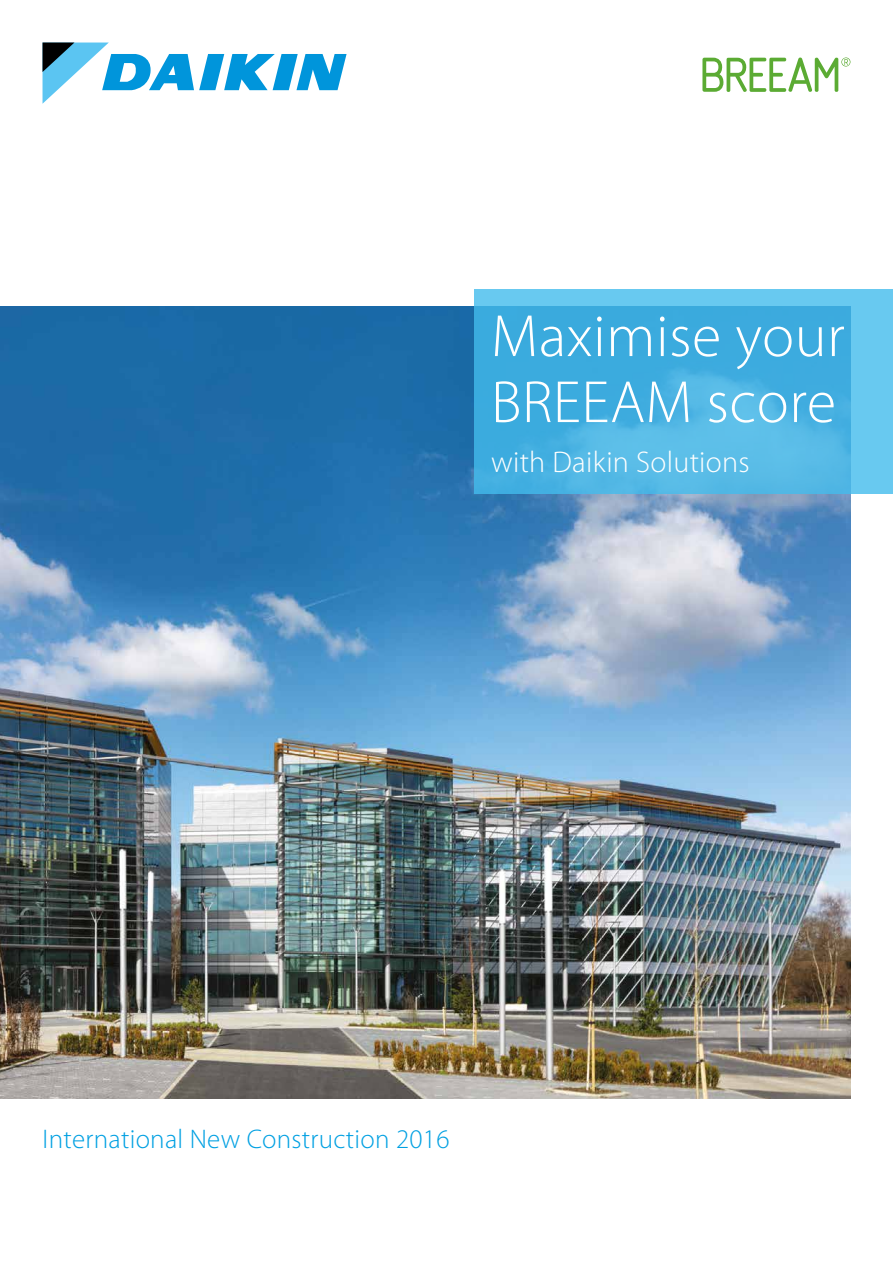
<style>
.page{position:relative;width:893px;height:1263px;background:#fff}
.page>*{position:absolute;margin:0;border:0;box-sizing:border-box;transform-origin:0 0}
.t1{font:300 60px/66px "Myriad Pro";letter-spacing:.01em;color:#fff}
.t2{font:300 30px "Myriad Pro";letter-spacing:.01em;color:#fff}
.t3{font:300 27px "Myriad Pro";letter-spacing:.01em;color:#00a0e2}
</style>
<div class="page">
<img style="left:0;top:307px;width:850px;height:792px">
<svg style="left:43px;top:43px;width:304px;height:60px"></svg>
<svg style="left:702px;top:57px;width:148px;height:35px"></svg>
<svg style="left:474px;top:290px;width:419px;height:204px;background:#4bb4e3"></svg>
<h1 class="t1" style="left:491px;top:304px;width:355px">Maximise your<br>BREEAM score</h1>
<p class="t2" style="left:491px;top:445px;width:260px">with Daikin Solutions</p>
<p class="t3" style="left:43px;top:1124px;width:409px">International New Construction 2016</p>
</div>
